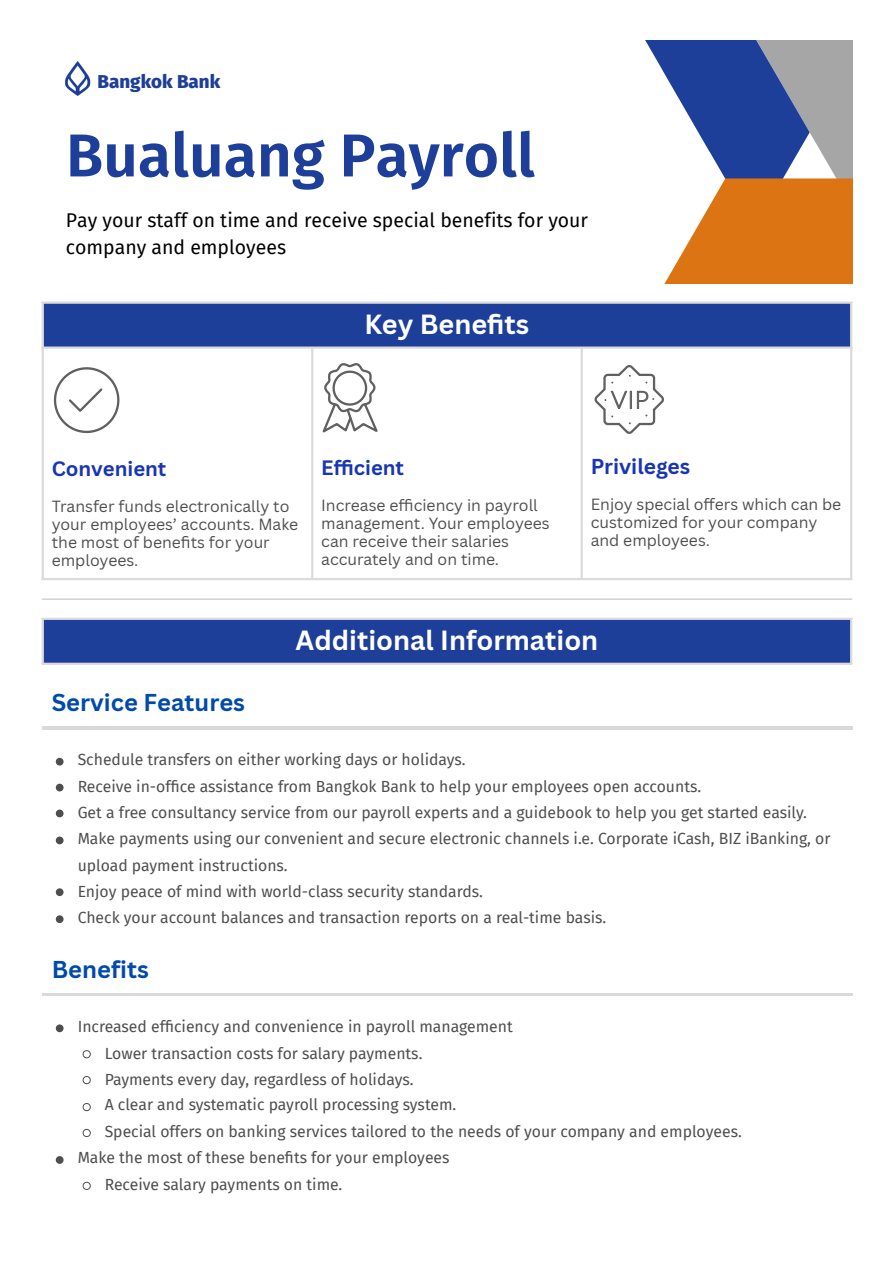
<style>
.page{position:relative;width:894px;height:1263px;background:#fff}
.page>*{position:absolute;margin:0;border:0;box-sizing:border-box;transform-origin:0 0}
.t1{font:600 60.45px "Fira Sans";color:#1e3f99}
.t2{font:700 27px "Canva Sans";color:#fff}
.t3{font:700 23.7px "Canva Sans";color:#004aad}
.t4{font:700 21px "Canva Sans";color:#1836b2}
.t5{font:700 20.25px "Canva Sans";color:#1836b2}
.t6{font:19.5px/27.2px "Fira Sans";color:#000}
.t7{font:800 18.75px "Fira Sans";color:#1e3f99}
.t8{font:15.75px/27px "Fira Sans";color:#4e4e4e}
.t9{font:15.75px/18px "Canva Sans";color:#4e4e4e}
</style>
<div class="page">
<svg style="left:645px;top:40px;width:207px;height:138px"></svg>
<svg style="left:664px;top:178px;width:188px;height:106px;fill:#dd7413"></svg>
<img style="left:66px;top:62px;width:25px;height:34px">
<div style="left:42px;top:302px;width:809px;height:46px;background:#1e3f99"></div>
<svg style="left:53px;top:367px;width:67px;height:67px"></svg>
<svg style="left:322px;top:363px;width:56px;height:70px"></svg>
<svg style="left:594px;top:365px;width:69px;height:69px"></svg>
<hr style="left:42px;top:304px;width:2px;height:274px;background:#dbdbdb">
<hr style="left:311px;top:349px;width:2px;height:229px;background:#dbdbdb">
<hr style="left:580px;top:349px;width:2px;height:229px;background:#dbdbdb">
<hr style="left:849px;top:304px;width:3px;height:274px;background:#dbdbdb">
<hr style="left:42px;top:302px;width:810px;height:2px;background:#dbdbdb">
<hr style="left:42px;top:347px;width:810px;height:2px;background:#dbdbdb">
<hr style="left:42px;top:578px;width:810px;height:2px;background:#dbdbdb">
<hr style="left:42px;top:599px;width:809px;height:1px;background:#bfc3c8">
<div style="left:42px;top:618px;width:809px;height:46px;background:#1e3f99"></div>
<hr style="left:42px;top:620px;width:2px;height:43px;background:#dbdbdb">
<hr style="left:849px;top:620px;width:3px;height:43px;background:#dbdbdb">
<hr style="left:42px;top:618px;width:810px;height:2px;background:#dbdbdb">
<hr style="left:42px;top:663px;width:810px;height:2px;background:#dbdbdb">
<hr style="left:42px;top:726px;width:810px;height:3px;background:#d9d9d9">
<svg style="left:56px;top:758px;width:7px;height:7px"></svg>
<svg style="left:56px;top:784px;width:7px;height:7px"></svg>
<svg style="left:56px;top:810px;width:7px;height:7px"></svg>
<svg style="left:56px;top:837px;width:7px;height:7px"></svg>
<svg style="left:56px;top:888px;width:7px;height:8px"></svg>
<svg style="left:56px;top:915px;width:7px;height:8px"></svg>
<hr style="left:42px;top:993px;width:810px;height:3px;background:#d9d9d9">
<svg style="left:56px;top:1024px;width:7px;height:8px"></svg>
<svg style="left:82px;top:1050px;width:9px;height:8px"></svg>
<svg style="left:82px;top:1076px;width:9px;height:8px"></svg>
<svg style="left:82px;top:1103px;width:9px;height:8px"></svg>
<svg style="left:82px;top:1129px;width:9px;height:8px"></svg>
<svg style="left:56px;top:1156px;width:7px;height:8px"></svg>
<svg style="left:82px;top:1181px;width:9px;height:9px"></svg>
<p class="t7" style="left:97px;top:70px;width:124px">Bangkok Bank</p>
<p class="t1" style="left:66px;top:120px;width:470px">Bualuang Payroll</p>
<p class="t6" style="left:66px;top:207px;width:523px">Pay your staff on time and receive special benefits for your company and employees</p>
<p class="t2" style="left:364px;top:305px;width:166px">Key Benefits</p>
<h1 class="t5" style="left:52px;top:454px;width:116px">Convenient</h1>
<p class="t9" style="left:52px;top:497px;width:248px">Transfer funds electronically to your employees’ accounts. Make the most of benefits for your employees.</p>
<h1 class="t5" style="left:321px;top:453px;width:84px">Efficient</h1>
<p class="t9" style="left:321px;top:496px;width:230px">Increase effi ciency in payroll management. Your employees can receive their salaries accurately and on time.</p>
<h1 class="t4" style="left:590px;top:451px;width:101px">Privileges</h1>
<p class="t9" style="left:590px;top:495px;width:252px">Enjoy special offers which can be customized for your company and employees.</p>
<p class="t3" style="left:52px;top:686px;width:195px">Service Features</p>
<p class="t2" style="left:295px;top:621px;width:304px">Additional Information</p>
<p class="t8" style="left:78px;top:746px;width:389px">Schedule transfers on either working days or holidays.</p>
<p class="t8" style="left:78px;top:773px;width:624px">Receive in-offi ce assistance from Bangkok Bank to help your employees open accounts.</p>
<p class="t8" style="left:78px;top:799px;width:730px">Get a free consultancy service from our payroll experts and a guidebook to help you get started easily.</p>
<p class="t8" style="left:78px;top:825px;width:754px">Make payments using our convenient and secure electronic channels i.e. Corporate iCash, BIZ iBanking, or upload payment instructions.</p>
<p class="t8" style="left:78px;top:878px;width:406px">Enjoy peace of mind with world-class security standards.</p>
<p class="t8" style="left:78px;top:904px;width:530px">Check your account balances and transaction reports on a real-time basis.</p>
<p class="t3" style="left:52px;top:952px;width:99px">Benefits</p>
<p class="t8" style="left:78px;top:1013px;width:436px">Increased efficiency and convenience in payroll management</p>
<p class="t8" style="left:105px;top:1040px;width:319px">Lower transaction costs for salary payments.</p>
<p class="t8" style="left:105px;top:1066px;width:310px">Payments every day, regardless of holidays.</p>
<p class="t8" style="left:105px;top:1092px;width:353px">A clear and systematic payroll processing system.</p>
<p class="t8" style="left:105px;top:1119px;width:638px">Special offers on banking services tailored to the needs of your company and employees.</p>
<p class="t8" style="left:78px;top:1144px;width:373px">Make the most of these benefits for your employees</p>
<p class="t8" style="left:105px;top:1171px;width:239px">Receive salary payments on time.</p>
</div>
